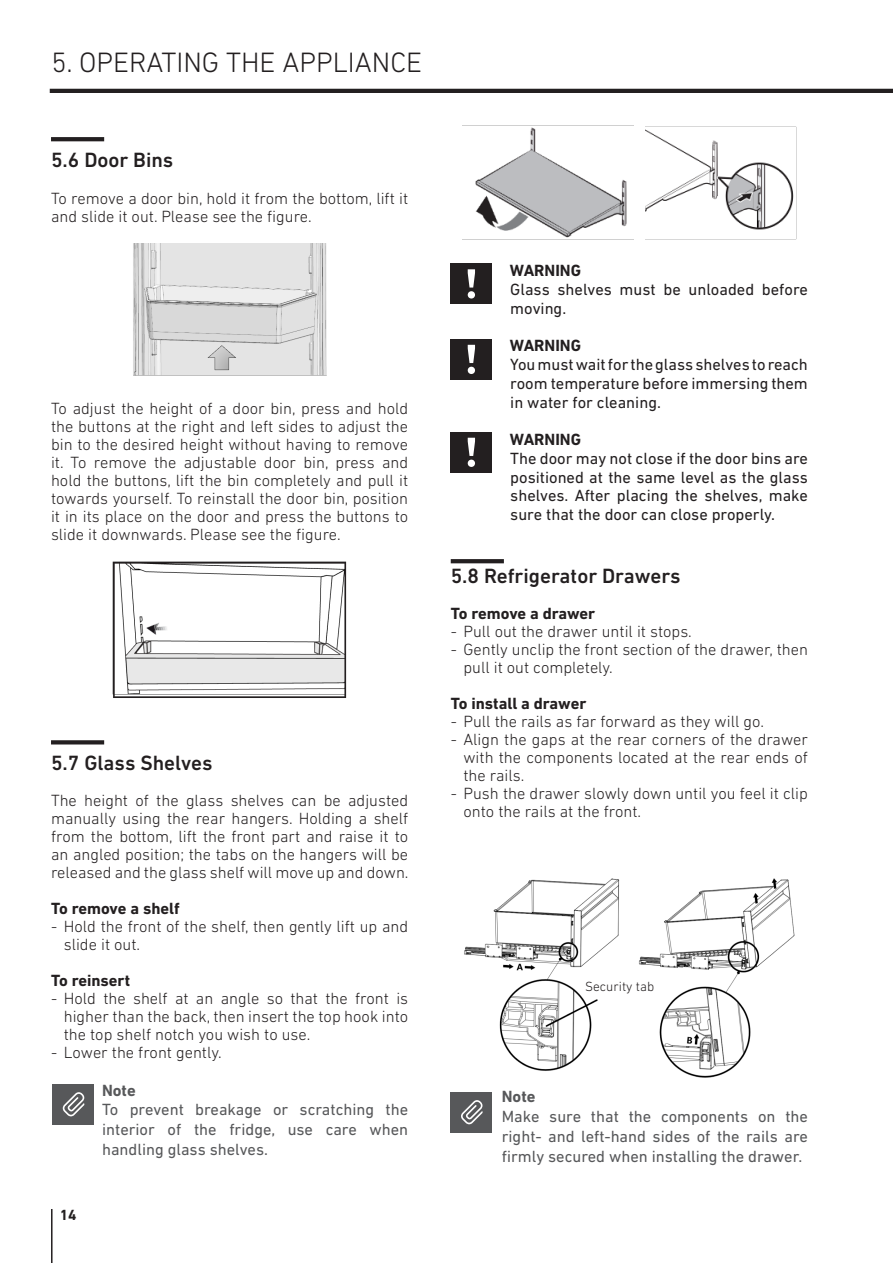
<style>
.page{position:relative;width:893px;height:1263px;background:#fff}
.page>*{position:absolute;margin:0;border:0;box-sizing:border-box;transform-origin:0 0}
.Titolo1_segue{font:300 28.5px "DIN Next LT Pro";color:#231f20}
.Sottotitolo1{font:500 21px "DIN Next LT Pro";color:#231f20}
.t1{font:300 16.5px/18px "DIN Next LT Pro";color:#231f20}
.t2{font:16.5px/18.8px "DIN Next LT Pro";color:#231f20;text-align:justify}
.t3{font:16.5px/19.8px "DIN Next LT Pro";color:#57585a;text-align:justify}
.t4{font:700 16.5px "DIN Next LT Pro";color:#231f20}
.t5{font:700 16.5px "DIN Next LT Pro";color:#57585a}
.t6{font:700 15px "DIN Next LT Pro";color:#231f20}
.t7{font:300 13.5px "DIN Next LT Pro";color:#231f20}
</style>
<div class="page">
<hr style="left:50px;top:89px;width:843px;height:4px;background:#231f20">
<hr style="left:51px;top:1209px;width:2px;height:54px;background:#231f20">
<svg style="left:51px;top:137px;width:53px;height:4px"></svg>
<img style="left:133px;top:243px;width:194px;height:133px">
<img style="left:113px;top:562px;width:234px;height:136px">
<svg style="left:51px;top:740px;width:53px;height:4px"></svg>
<div style="left:53px;top:1084px;width:41px;height:41px;background:#57585a"></div>
<svg style="left:63px;top:1092px;width:21px;height:24px"></svg>
<img style="left:462px;top:127px;width:171px;height:113px">
<img style="left:646px;top:126px;width:150px;height:114px">
<svg style="left:451px;top:559px;width:53px;height:4px"></svg>
<img style="left:464px;top:878px;width:331px;height:200px">
<div style="left:451px;top:264px;width:41px;height:40px;background:#231f20"></div>
<svg style="left:468px;top:269px;width:7px;height:30px"></svg>
<div style="left:451px;top:339px;width:41px;height:41px;background:#231f20"></div>
<svg style="left:468px;top:345px;width:7px;height:29px"></svg>
<div style="left:451px;top:432px;width:41px;height:41px;background:#231f20"></div>
<svg style="left:468px;top:438px;width:7px;height:29px"></svg>
<div style="left:451px;top:1092px;width:41px;height:41px;background:#57585a"></div>
<svg style="left:461px;top:1100px;width:22px;height:24px"></svg>
<p class="Titolo1_segue" style="left:51px;top:46px;width:372px">5. OPERATING THE APPLIANCE</p>
<p class="Sottotitolo1" style="left:51px;top:147px;width:124px">5.6 Door Bins</p>
<p class="t1" style="left:51px;top:189px;width:359px">To remove a door bin, hold it from the bottom, lift it and slide it out. Please see the figure.</p>
<p class="t1" style="left:51px;top:400px;width:359px;text-align:justify">To adjust the height of a door bin, press and hold the buttons at the right and left sides to adjust the bin to the desired height without having to remove it. To remove the adjustable door bin, press and hold the buttons, lift the bin completely and pull it towards yourself. To reinstall the door bin, position it in its place on the door and press the buttons to slide it downwards. Please see the figure.</p>
<p class="Sottotitolo1" style="left:51px;top:750px;width:163px">5.7 Glass Shelves</p>
<p class="t1" style="left:51px;top:791px;width:359px;text-align:justify">The height of the glass shelves can be adjusted manually using the rear hangers. Holding a shelf from the bottom, lift the front part and raise it to an angled position; the tabs on the hangers will be released and the glass shelf will move up and down.</p>
<p class="t4" style="left:51px;top:898px;width:130px">To remove a shelf</p>
<p class="t1" style="left:64px;top:917px;width:346px;text-indent:-13px">- Hold the front of the shelf, then gently lift up and slide it out.</p>
<p class="t4" style="left:51px;top:970px;width:81px">To reinsert</p>
<p class="t1" style="left:64px;top:989px;width:346px;text-align:justify;text-indent:-13px">- Hold the shelf at an angle so that the front is higher than the back, then insert the top hook into the top shelf notch you wish to use.</p>
<p class="t1" style="left:51px;top:1043px;width:172px">- Lower the front gently.</p>
<p class="t5" style="left:102px;top:1080px;width:35px">Note</p>
<p class="t3" style="left:102px;top:1100px;width:308px">To prevent breakage or scratching the interior of the fridge, use care when handling glass shelves.</p>
<p class="t6" style="left:60px;top:1206px;width:18px">14</p>
<p class="t4" style="left:510px;top:261px;width:73px">WARNING</p>
<p class="t2" style="left:510px;top:280px;width:299px">Glass shelves must be unloaded before moving.</p>
<p class="t4" style="left:510px;top:336px;width:73px">WARNING</p>
<p class="t2" style="left:510px;top:355px;width:299px">You must wait for the glass shelves to reach room temperature before immersing them in water for cleaning.</p>
<p class="t4" style="left:510px;top:430px;width:73px">WARNING</p>
<p class="t2" style="left:510px;top:449px;width:299px">The door may not close if the door bins are positioned at the same level as the glass shelves. After placing the shelves, make sure that the door can close properly.</p>
<p class="Sottotitolo1" style="left:451px;top:564px;width:231px">5.8 Refrigerator Drawers</p>
<p class="t4" style="left:451px;top:604px;width:146px">To remove a drawer</p>
<p class="t1" style="left:451px;top:622px;width:243px">- Pull out the drawer until it stops.</p>
<p class="t1" style="left:463px;top:640px;width:346px;text-indent:-13px">- Gently unclip the front section of the drawer, then pull it out completely.</p>
<p class="t4" style="left:451px;top:694px;width:137px">To install a drawer</p>
<p class="t1" style="left:451px;top:712px;width:315px">- Pull the rails as far forward as they will go.</p>
<p class="t1" style="left:463px;top:730px;width:346px;text-align:justify;text-indent:-13px">- Align the gaps at the rear corners of the drawer with the components located at the rear ends of the rails.</p>
<p class="t1" style="left:463px;top:784px;width:346px;text-indent:-13px">- Push the drawer slowly down until you feel it clip onto the rails at the front.</p>
<p class="t7" style="left:585px;top:978px;width:71px">Security tab</p>
<p class="t5" style="left:502px;top:1087px;width:35px">Note</p>
<p class="t3" style="left:502px;top:1106px;width:308px">Make sure that the components on the right- and left-hand sides of the rails are firmly secured when installing the drawer.</p>
</div>
